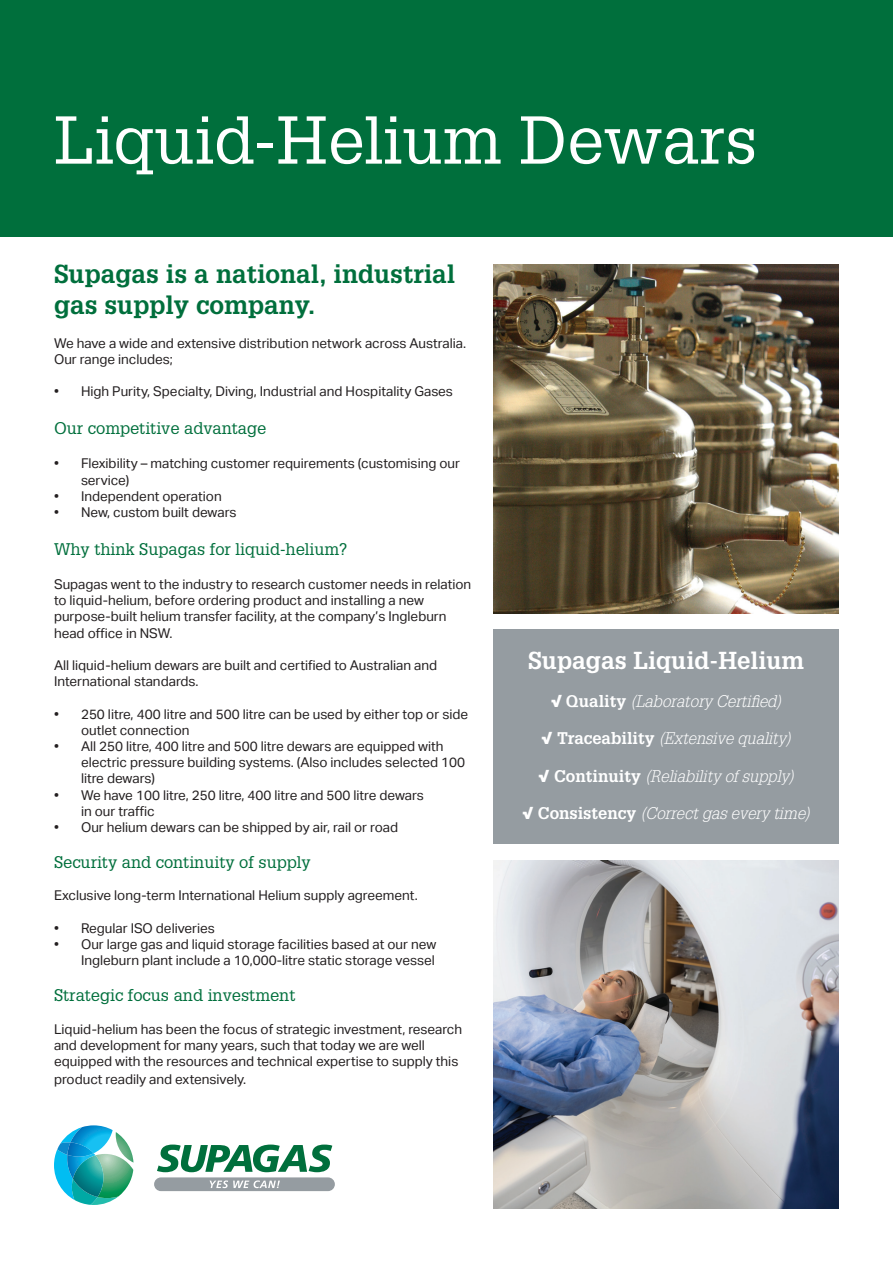
<style>
.page{position:relative;width:893px;height:1263px;background:#fff}
.page>*{position:absolute;margin:0;border:0;box-sizing:border-box;transform-origin:0 0}
.t1{font:66px "Glypha LT Std";color:#fff}
.t2{font:700 25.5px/30.6px "Glypha LT Std";color:#006f3c}
.t3{font:700 24px "Glypha LT Std";color:#fff}
.t4{font:italic 300 16.5px "Glypha LT Std";color:#fff}
.t5{font:16.5px "Glypha LT Std";color:#006f3c}
.t6{font:13.5px/16.2px "Aktiv Grotesk";color:#231f20}
.s1{font-family:"Aktiv Grotesk";font-weight:800;font-style:normal}
.s2{font-weight:700;font-style:normal}
</style>
<div class="page">
<div style="left:0;top:0;width:893px;height:236px;background:#006f3c"></div>
<div style="left:154px;top:1177px;width:181px;height:14px;background:#959ca1;border-radius:7px"></div>
<svg style="left:210px;top:1180px;width:70px;height:8px"></svg>
<svg style="left:157px;top:1144px;width:175px;height:28px"></svg>
<svg style="left:54px;top:1125px;width:79px;height:80px"></svg>
<img style="left:493px;top:265px;width:346px;height:348px">
<img style="left:493px;top:860px;width:346px;height:349px">
<div style="left:493px;top:629px;width:346px;height:215px;background:#959ca1"></div>
<h1 class="t1" style="left:54px;top:100px;width:705px">Liquid-Helium Dewars</h1>
<h2 class="t2" style="left:54px;top:258px;width:403px">Supagas is a national, industrial gas supply company.</h2>
<p class="t6" style="left:54px;top:335px;width:414px">We have a wide and extensive distribution network across Australia.<br>Our range includes;</p>
<p class="t6" style="left:54px;top:384px;width:400px">• High Purity, Specialty, Diving, Industrial and Hospitality Gases</p>
<p class="t5" style="left:54px;top:418px;width:214px">Our competitive advantage</p>
<p class="t6" style="left:81px;top:456px;width:381px;text-indent:-27px">• Flexibility – matching customer requirements (customising our service)</p>
<p class="t6" style="left:54px;top:488px;width:169px">• Independent operation</p>
<p class="t6" style="left:54px;top:504px;width:184px">• New, custom built dewars</p>
<p class="t5" style="left:54px;top:539px;width:295px">Why think Supagas for liquid-helium?</p>
<p class="t6" style="left:54px;top:576px;width:419px">Supagas went to the industry to research customer needs in relation to liquid-helium, before ordering product and installing a new purpose-built helium transfer facility, at the company’s Ingleburn head office in NSW.</p>
<p class="t6" style="left:54px;top:657px;width:385px">All liquid-helium dewars are built and certified to Australian and<br>International standards.</p>
<p class="t6" style="left:81px;top:706px;width:389px;text-indent:-27px">• 250 litre, 400 litre and 500 litre can be used by either top or side outlet connection</p>
<p class="t6" style="left:81px;top:738px;width:386px;text-indent:-27px">• All 250 litre, 400 litre and 500 litre dewars are equipped with electric pressure building systems. (Also includes selected 100 litre dewars)</p>
<p class="t6" style="left:81px;top:787px;width:344px;text-indent:-27px">• We have 100 litre, 250 litre, 400 litre and 500 litre dewars in our traffic</p>
<p class="t6" style="left:54px;top:819px;width:346px">• Our helium dewars can be shipped by air, rail or road</p>
<p class="t5" style="left:54px;top:852px;width:258px">Security and continuity of supply</p>
<p class="t6" style="left:54px;top:888px;width:365px">Exclusive long-term International Helium supply agreement.</p>
<p class="t6" style="left:54px;top:920px;width:162px">• Regular ISO deliveries</p>
<p class="t6" style="left:54px;top:936px;width:384px;text-align:right">• Our large gas and liquid storage facilities based at our new<br>Ingleburn plant include a 10,000-litre static storage vessel</p>
<p class="t5" style="left:54px;top:985px;width:243px">Strategic focus and investment</p>
<p class="t6" style="left:54px;top:1021px;width:410px">Liquid-helium has been the focus of strategic investment, research and development for many years, such that today we are well equipped with the resources and technical expertise to supply this</p>
<p class="t6" style="left:54px;top:1071px;width:194px">product readily and extensively.</p>
<h3 class="t3" style="left:528px;top:646px;width:278px">Supagas Liquid-Helium</h3>
<p class="t4" style="left:551px;top:691px;width:231px"><span class="s1">√</span> <span class="s2">Quality</span> (Laboratory Certified)</p>
<p class="t4" style="left:542px;top:729px;width:251px"><span class="s1">√</span> <span class="s2">Traceability</span> (Extensive quality)</p>
<p class="t4" style="left:539px;top:766px;width:256px"><span class="s1">√</span> <span class="s2">Continuity</span> (Reliability of supply)</p>
<p class="t4" style="left:522px;top:804px;width:289px"><span class="s1">√</span> <span class="s2">Consistency</span> (Correct gas every time)</p>
</div>
